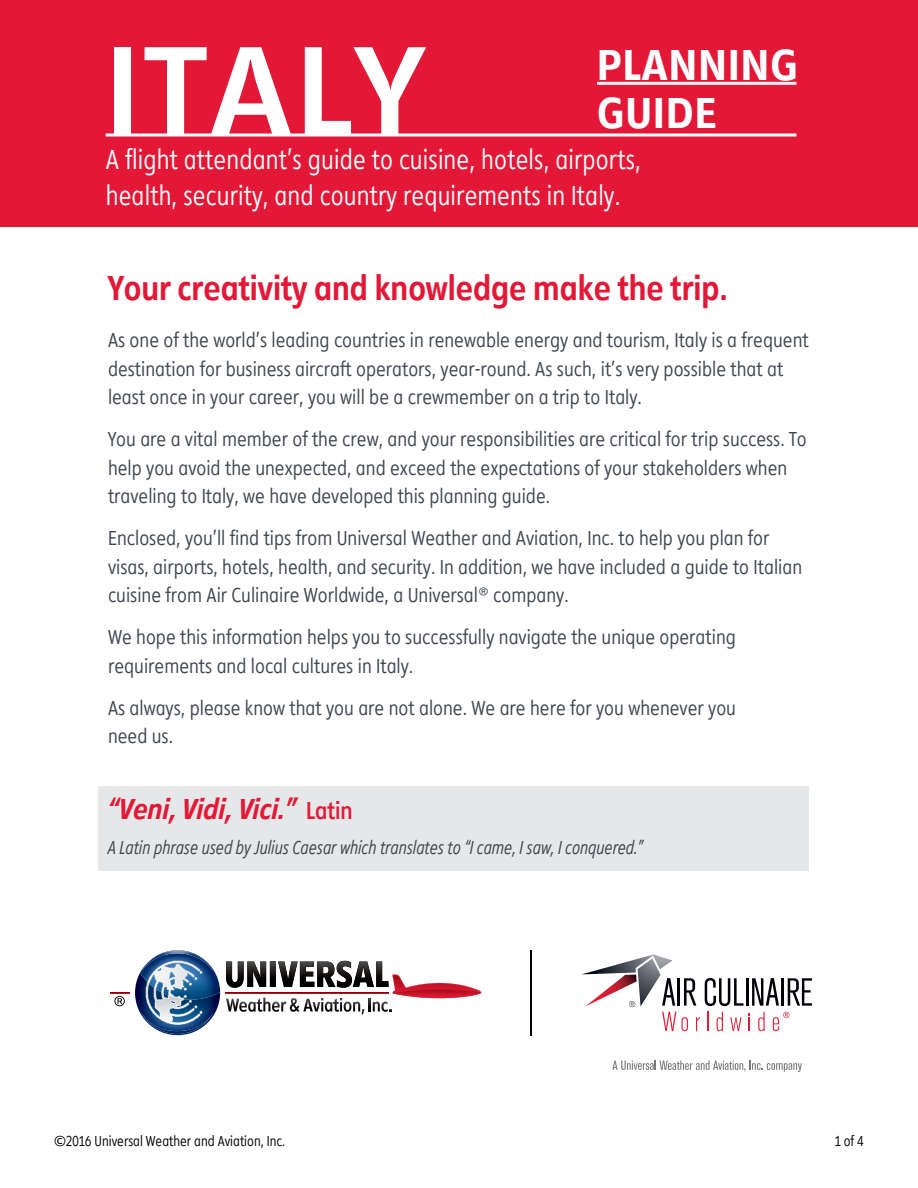
<style>
.page{position:relative;width:918px;height:1188px;background:#fff}
.page>*{position:absolute;margin:0;border:0;box-sizing:border-box;transform-origin:0 0}
.t1{font:130.5px "Diamanti Condensed EF";letter-spacing:.025em;color:#fff;scale:1.24 1}
.t2{font:45px/48px "Diamanti Condensed EF";letter-spacing:.025em;color:#fff;scale:1.1 1}
.t3{font:36px "Diamanti Condensed EF";color:#e31837}
.t4{font:italic 30px "Diamanti Condensed EF";color:#e31837}
.t5{font:100 28.5px/36px "Diamanti Condensed EF";letter-spacing:.005em;color:#fff}
.t6{font:100 21px/28.5px "Diamanti Condensed EF";color:#3f454f;scale:1.04 1}
.t7{font:italic 100 19.5px "Diamanti Condensed EF";color:#3f454f;scale:.92 1}
.t8{font:100 15px "Diamanti Condensed EF";color:#000}
.s1{font-style:normal;font-size:25.5px}
</style>
<div class="page">
<div style="left:98px;top:786px;width:711px;height:85px;background:#e6e7e8"></div>
<div style="left:0;top:0;width:918px;height:227px;background:#e31837"></div>
<hr style="left:106px;top:134px;width:690px;height:2px;background:#fff">
<img style="left:135px;top:973px;width:85px;height:62px">
<img style="left:140px;top:950px;width:80px;height:50px">
<img style="left:141px;top:951px;width:73px;height:21px">
<img style="left:141px;top:1012px;width:73px;height:22px">
<img style="left:145px;top:982px;width:56px;height:43px">
<img style="left:147px;top:960px;width:54px;height:1px">
<svg style="left:146px;top:961px;width:57px;height:63px;background:#7094b4"></svg>
<svg style="left:226px;top:961px;width:256px;height:53px"></svg>
<hr style="left:226px;top:993px;width:163px;height:1px;background:#ba1222">
<svg style="left:110px;top:992px;width:26px;height:14px"></svg>
<hr style="left:531px;top:950px;width:1px;height:85px;background:#000">
<svg style="left:612px;top:1061px;width:190px;height:11px"></svg>
<svg style="left:582px;top:954px;width:230px;height:77px"></svg>
<hr style="left:597px;top:82px;width:199px;height:3px;background:#f1f1f2">
<h1 class="t1" style="left:105px;top:19px;width:258px">ITALY</h1>
<h3 class="t5" style="left:106px;top:142px;width:537px">A flight attendant’s guide to cuisine, hotels, airports, health, security, and country requirements in Italy.</h3>
<h2 class="t2" style="left:597px;top:41px;width:184px">PLANNING<br>GUIDE</h2>
<h3 class="t3" style="left:108px;top:268px;width:621px">Your creativity and knowledge make the trip.</h3>
<p class="t6" style="left:108px;top:327px;width:675px">As one of the world’s leading countries in renewable energy and tourism, Italy is a frequent destination for business aircraft operators, year-round. As such, it’s very possible that at least once in your career, you will be a crewmember on a trip to Italy.</p>
<p class="t6" style="left:108px;top:426px;width:673px">You are a vital member of the crew, and your responsibilities are critical for trip success. To help you avoid the unexpected, and exceed the expectations of your stakeholders when traveling to Italy, we have developed this planning guide.</p>
<p class="t6" style="left:108px;top:525px;width:669px">Enclosed, you’ll find tips from Universal Weather and Aviation, Inc. to help you plan for visas, airports, hotels, health, and security. In addition, we have included a guide to Italian cuisine from Air Culinaire Worldwide, a Universal® company.</p>
<p class="t6" style="left:108px;top:624px;width:605px">We hope this information helps you to successfully navigate the unique operating requirements and local cultures in Italy.</p>
<p class="t6" style="left:108px;top:694px;width:605px">As always, please know that you are not alone. We are here for you whenever you need us.</p>
<h3 class="t4" style="left:108px;top:792px;width:246px">“Veni, Vidi, Vici.” <span class="s1">Latin</span></h3>
<p class="t7" style="left:108px;top:837px;width:583px">A Latin phrase used by Julius Caesar which translates to “I came, I saw, I conquered.”</p>
<p class="t8" style="left:54px;top:1133px;width:233px">©2016 Universal Weather and Aviation, Inc.</p>
<p class="t8" style="left:835px;top:1133px;width:30px">1 of 4</p>
</div>
